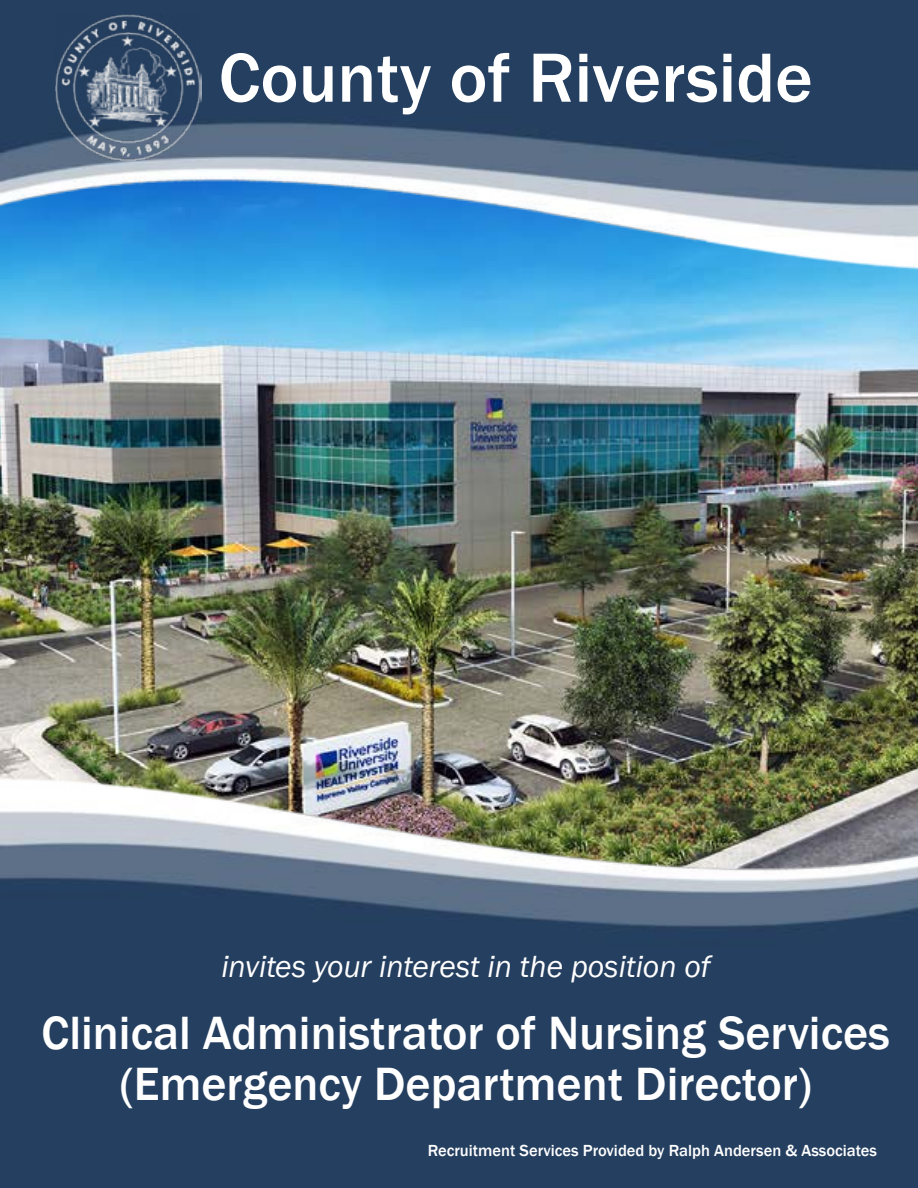
<style>
.page{position:relative;width:918px;height:1188px;background:#fff}
.page>*{position:absolute;margin:0;border:0;box-sizing:border-box;transform-origin:0 0}
.t1{font:500 72px "Franklin Gothic";color:#fff}
.t2{font:500 48px/51px "Franklin Gothic";color:#fff;text-align:center}
.t3{font:italic 31.5px "Franklin Gothic";color:#fff}
.t4{font:500 16.5px "Franklin Gothic";color:#fff}
</style>
<div class="page">
<img style="left:0;top:271px;width:918px;height:507px">
<img style="left:0;top:778px;width:918px;height:410px">
<img style="left:0;top:0;width:918px;height:271px">
<img style="left:54px;top:14px;width:148px;height:148px">
<img style="left:0;top:0;width:1px;height:186px">
<hr style="left:0;top:1144px;width:1px;height:44px;background:#264061">
<h1 class="t1" style="left:219px;top:33px;width:596px">County of Riverside</h1>
<p class="t3" style="left:221px;top:947px;width:491px">invites your interest in the position of</p>
<p class="t2" style="left:42px;top:1008px;width:850px">Clinical Administrator of Nursing Services (Emergency Department Director)</p>
<p class="t4" style="left:428px;top:1140px;width:451px">Recruitment Services Provided by Ralph Andersen &amp; Associates</p>
</div>
